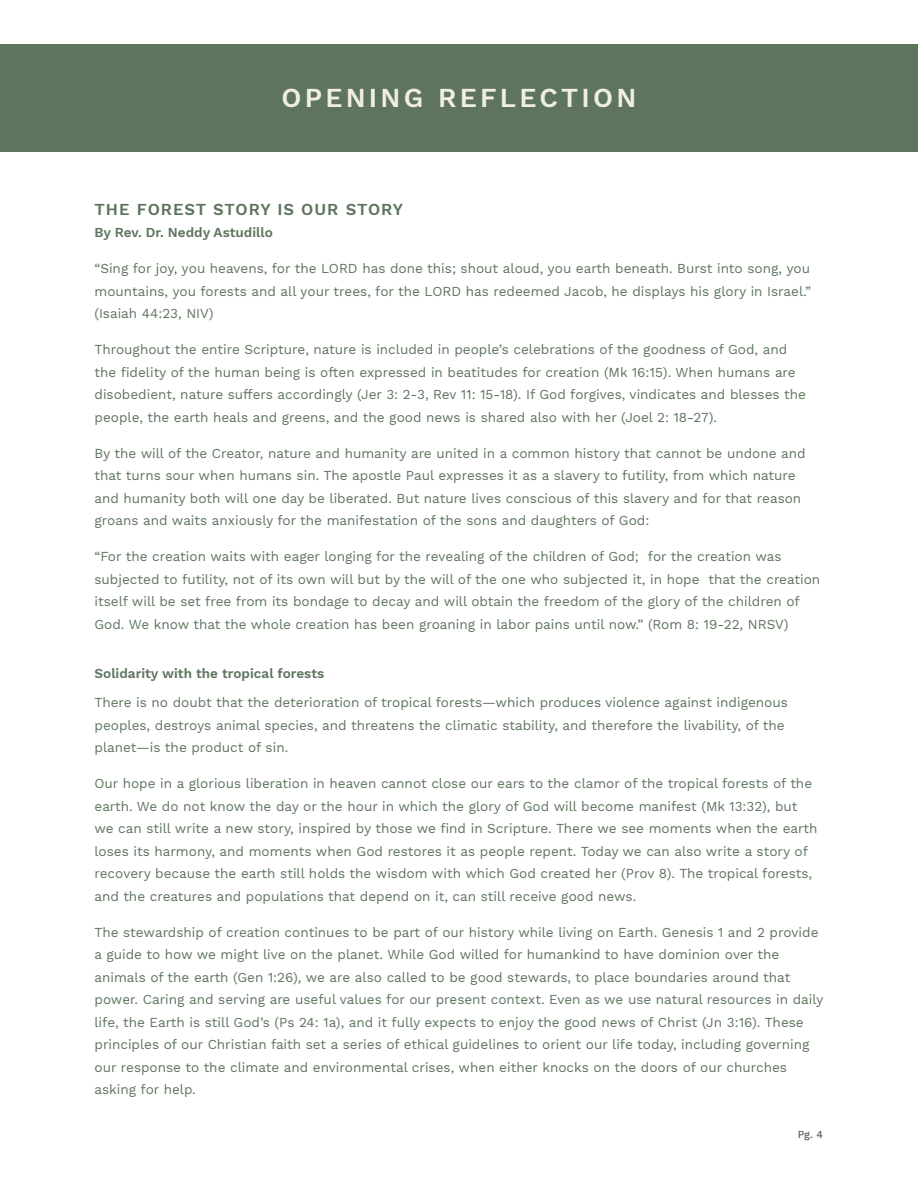
<style>
.page{position:relative;width:918px;height:1188px;background:#fff}
.page>*{position:absolute;margin:0;border:0;box-sizing:border-box;transform-origin:0 0}
.t1{font:600 27px "Work Sans";letter-spacing:.12em;color:#efede4}
.t2{font:600 16.5px "Work Sans";letter-spacing:.06em;color:#5e745d}
.t3{font:13.5px/22.5px "Work Sans";color:#5e745d}
.t4{font:600 13.5px "Work Sans";color:#5e745d}
.t5{font:500 10.5px "Work Sans";color:#58595b}
</style>
<div class="page">
<div style="left:0;top:44px;width:918px;height:108px;background:#5e745d"></div>
<h1 class="t1" style="left:281px;top:82px;width:356px">OPENING REFLECTION</h1>
<p class="t2" style="left:94px;top:199px;width:310px">THE FOREST STORY IS OUR STORY</p>
<p class="t4" style="left:94px;top:225px;width:180px">By Rev. Dr. Neddy Astudillo</p>
<p class="t3" style="left:94px;top:258px;width:718px;text-align:justify">“Sing for joy, you heavens, for the LORD has done this; shout aloud, you earth beneath. Burst into song, you mountains, you forests and all your trees, for the LORD has redeemed Jacob, he displays his glory in Israel.” (Isaiah 44:23, NIV)</p>
<p class="t3" style="left:94px;top:339px;width:713px">Throughout the entire Scripture, nature is included in people’s celebrations of the goodness of God, and the fidelity of the human being is often expressed in beatitudes for creation (Mk 16:15). When humans are disobedient, nature suffers accordingly (Jer 3: 2-3, Rev 11: 15-18). If God forgives, vindicates and blesses the people, the earth heals and greens, and the good news is shared also with her (Joel 2: 18-27).</p>
<p class="t3" style="left:94px;top:442px;width:713px">By the will of the Creator, nature and humanity are united in a common history that cannot be undone and that turns sour when humans sin. The apostle Paul expresses it as a slavery to futility, from which nature and humanity both will one day be liberated. But nature lives conscious of this slavery and for that reason groans and waits anxiously for the manifestation of the sons and daughters of God:</p>
<p class="t3" style="left:94px;top:546px;width:727px">“For the creation waits with eager longing for the revealing of the children of God; for the creation was subjected to futility, not of its own will but by the will of the one who subjected it, in hope that the creation itself will be set free from its bondage to decay and will obtain the freedom of the glory of the children of God. We know that the whole creation has been groaning in labor pains until now.” (Rom 8: 19-22, NRSV)</p>
<p class="t4" style="left:94px;top:666px;width:231px">Solidarity with the tropical forests</p>
<p class="t3" style="left:94px;top:692px;width:695px">There is no doubt that the deterioration of tropical forests—which produces violence against indigenous peoples, destroys animal species, and threatens the climatic stability, and therefore the livability, of the planet—is the product of sin.</p>
<p class="t3" style="left:94px;top:773px;width:724px">Our hope in a glorious liberation in heaven cannot close our ears to the clamor of the tropical forests of the earth. We do not know the day or the hour in which the glory of God will become manifest (Mk 13:32), but we can still write a new story, inspired by those we find in Scripture. There we see moments when the earth loses its harmony, and moments when God restores it as people repent. Today we can also write a story of recovery because the earth still holds the wisdom with which God created her (Prov 8). The tropical forests, and the creatures and populations that depend on it, can still receive good news.</p>
<p class="t3" style="left:94px;top:922px;width:731px">The stewardship of creation continues to be part of our history while living on Earth. Genesis 1 and 2 provide a guide to how we might live on the planet. While God willed for humankind to have dominion over the animals of the earth (Gen 1:26), we are also called to be good stewards, to place boundaries around that power. Caring and serving are useful values for our present context. Even as we use natural resources in daily life, the Earth is still God’s (Ps 24: 1a), and it fully expects to enjoy the good news of Christ (Jn 3:16). These principles of our Christian faith set a series of ethical guidelines to orient our life today, including governing our response to the climate and environmental crises, when either knocks on the doors of our churches asking for help.</p>
<p class="t5" style="left:798px;top:1128px;width:27px">Pg. 4</p>
</div>
